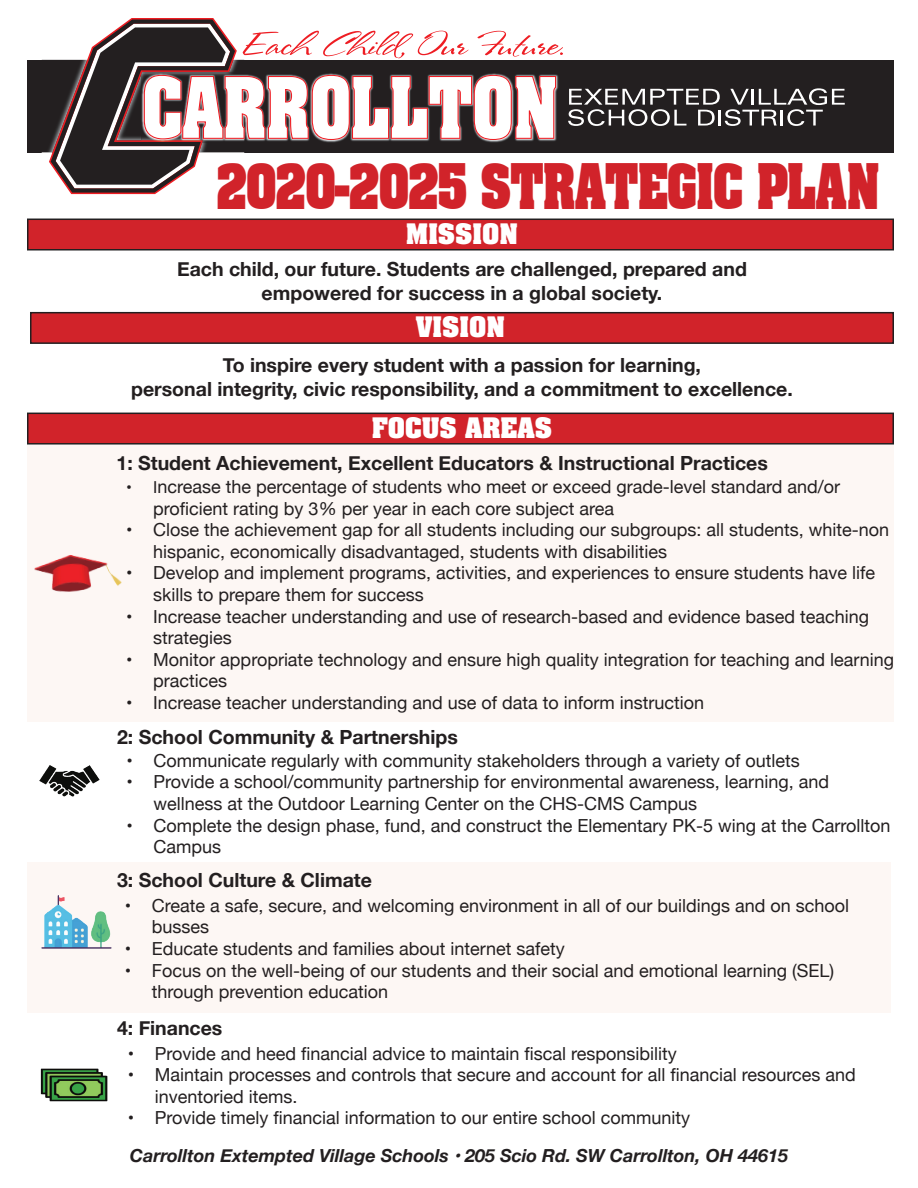
<style>
.page{position:relative;width:918px;height:1188px;background:#fff}
.page>*{position:absolute;margin:0;border:0;box-sizing:border-box;transform-origin:0 0}
.t1{font:700 53.4px "Aardvark";letter-spacing:-.01em;color:#d1232a;scale:.81 1}
.t2{font:700 24px "Aardvark";color:#fff}
.t3{font:700 19.5px/23.4px "Helvetica Neue";color:#231f20;text-align:center}
.t4{font:18px/21.6px "Helvetica Neue";color:#231f20}
.t5{font:italic 700 18px "Helvetica Neue";color:#231f20}
.s1{font-size:16.5px}
</style>
<div class="page">
<div style="left:27px;top:862px;width:864px;height:151px;background:#fdf7f4"></div>
<div style="left:27px;top:445px;width:867px;height:277px;background:#fdf7f4"></div>
<div style="left:27px;top:60px;width:867px;height:92px;background:#231f20"></div>
<svg style="left:49px;top:18px;width:796px;height:176px"></svg>
<div style="left:28px;top:219px;width:865px;height:31px;background:#d1232a"></div>
<div style="left:27px;top:219px;width:867px;height:31px;border:2px solid #231f20"></div>
<div style="left:31px;top:313px;width:862px;height:30px;background:#d1232a"></div>
<div style="left:30px;top:312px;width:864px;height:32px;border:2px solid #231f20"></div>
<div style="left:28px;top:413px;width:865px;height:31px;background:#d1232a"></div>
<div style="left:27px;top:413px;width:867px;height:32px;border:2px solid #231f20"></div>
<img style="left:34px;top:555px;width:88px;height:37px">
<img style="left:40px;top:1068px;width:68px;height:34px">
<img style="left:41px;top:895px;width:71px;height:54px">
<img style="left:39px;top:765px;width:61px;height:32px">
<h1 class="t1" style="left:216px;top:141px;width:821px">2020-2025 STRATEGIC PLAN</h1>
<h2 class="t2" style="left:406px;top:217px;width:114px">MISSION</h2>
<p class="t3" style="left:177px;top:258px;width:571px">Each child, our future. Students are challenged, prepared and empowered for success in a global society.</p>
<h2 class="t2" style="left:416px;top:310px;width:91px">VISION</h2>
<p class="t3" style="left:131px;top:354px;width:663px">To inspire every student with a passion for learning,<br>personal integrity, civic responsibility, and a commitment to excellence.</p>
<h2 class="t2" style="left:406px;top:406px;width:114px">MISSION</h2>
<h2 class="t2" style="left:372px;top:410px;width:182px">FOCUS AREAS</h2>
<p class="t3" style="left:117px;top:452px;width:653px">1: Student Achievement, Excellent Educators &amp; Instructional Practices</p>
<p class="t4" style="left:153px;top:477px;width:688px;text-indent:-27px"><span class="s1">• I</span>ncrease the percentage of students who meet or exceed grade-level standard and/or proficient rating by 3% per year in each core subject area</p>
<p class="t4" style="left:153px;top:520px;width:737px;text-indent:-27px">• Close the achievement gap for all students including our subgroups: all students, white-non hispanic, economically disadvantaged, students with disabilities</p>
<p class="t4" style="left:153px;top:563px;width:723px;text-indent:-27px">• Develop and implement programs, activities, and experiences to ensure students have life skills to prepare them for success</p>
<p class="t4" style="left:153px;top:606px;width:717px;text-indent:-27px">• Increase teacher understanding and use of research-based and evidence based teaching strategies</p>
<p class="t4" style="left:153px;top:650px;width:742px;text-indent:-27px">• Monitor appropriate technology and ensure high quality integration for teaching and learning practices</p>
<p class="t4" style="left:126px;top:693px;width:579px">• Increase teacher understanding and use of data to inform instruction</p>
<p class="t3" style="left:117px;top:726px;width:342px">2: School Community &amp; Partnerships</p>
<p class="t4" style="left:126px;top:751px;width:675px">• Communicate regularly with community stakeholders through a variety of outlets</p>
<p class="t4" style="left:153px;top:772px;width:677px;text-indent:-27px">• Provide a school/community partnership for environmental awareness, learning, and wellness at the Outdoor Learning Center on the CHS-CMS Campus</p>
<p class="t4" style="left:153px;top:816px;width:739px;text-indent:-27px">• Complete the design phase, fund, and construct the Elementary PK-5 wing at the Carrollton<br>Campus</p>
<p class="t3" style="left:117px;top:869px;width:256px">3: School Culture &amp; Climate</p>
<p class="t4" style="left:152px;top:896px;width:699px;text-indent:-27px">• Create a safe, secure, and welcoming environment in all of our buildings and on school busses</p>
<p class="t4" style="left:125px;top:939px;width:442px">• Educate students and families about internet safety</p>
<p class="t4" style="left:152px;top:960px;width:684px;text-indent:-27px">• Focus on the well-being of our students and their social and emotional learning (SEL) through prevention education</p>
<p class="t3" style="left:117px;top:1017px;width:107px">4: Finances</p>
<p class="t4" style="left:128px;top:1043px;width:551px">• Provide and heed financial advice to maintain fiscal responsibility</p>
<p class="t4" style="left:155px;top:1065px;width:703px;text-indent:-27px">• Maintain processes and controls that secure and account for all financial resources and inventoried items.</p>
<p class="t4" style="left:128px;top:1108px;width:564px">• Provide timely financial information to our entire school community</p>
<p class="t5" style="left:130px;top:1141px;width:660px">Carrollton Extempted Village Schools • 205 Scio Rd. SW Carrollton, OH 44615</p>
</div>
